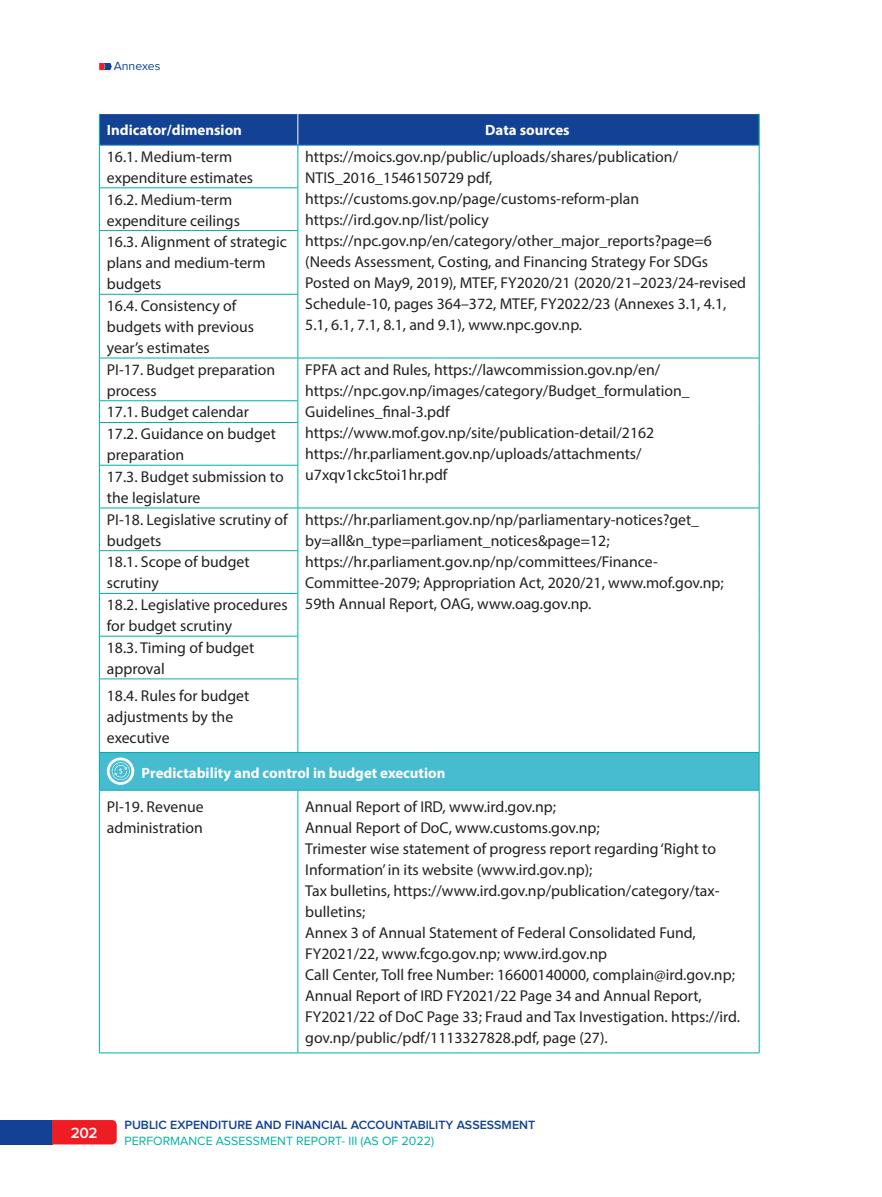
<style>
.page{position:relative;width:882px;height:1197px;background:#fff}
.page>*{position:absolute;margin:0;border:0;box-sizing:border-box;transform-origin:0 0}
.t1{font:15.75px/21px "Myriad Pro";color:#231f20}
.t2{font:600 15.4px "Proxima Nova";color:#fff}
.t3{font:700 14.88px "Myriad Pro";color:#fff}
.t4{font:600 12.42px "Proxima Nova";color:#134295}
.t5{font:12.42px "Proxima Nova";color:#00b2a5}
.t6{font:12.25px "Proxima Nova";color:#134295}
</style>
<div class="page">
<div style="left:0;top:1120px;width:53px;height:24px;background:#134295"></div>
<div style="left:52px;top:1120px;width:65px;height:24px;background:#ee1d23"></div>
<div style="left:100px;top:114px;width:659px;height:31px;background:#134295"></div>
<div style="left:99px;top:753px;width:660px;height:37px;background:#47bcd1"></div>
<hr style="left:298px;top:114px;width:1px;height:31px;background:#fff">
<hr style="left:298px;top:145px;width:1px;height:43px;background:#00b2a5">
<hr style="left:99px;top:188px;width:199px;height:1px;background:#00b2a5">
<hr style="left:298px;top:188px;width:1px;height:42px;background:#00b2a5">
<hr style="left:99px;top:230px;width:199px;height:1px;background:#00b2a5">
<hr style="left:298px;top:231px;width:1px;height:63px;background:#00b2a5">
<hr style="left:99px;top:294px;width:199px;height:1px;background:#00b2a5">
<hr style="left:298px;top:295px;width:1px;height:63px;background:#00b2a5">
<hr style="left:99px;top:358px;width:199px;height:1px;background:#00b2a5">
<hr style="left:298px;top:358px;width:461px;height:1px;background:#00b2a5">
<hr style="left:298px;top:358px;width:1px;height:43px;background:#00b2a5">
<hr style="left:99px;top:400px;width:199px;height:1px;background:#00b2a5">
<svg style="left:298px;top:401px;width:1px;height:21px"></svg>
<hr style="left:99px;top:422px;width:199px;height:1px;background:#00b2a5">
<hr style="left:298px;top:423px;width:1px;height:42px;background:#00b2a5">
<hr style="left:99px;top:465px;width:199px;height:1px;background:#00b2a5">
<hr style="left:298px;top:465px;width:1px;height:43px;background:#00b2a5">
<hr style="left:99px;top:508px;width:199px;height:1px;background:#00b2a5">
<hr style="left:298px;top:508px;width:461px;height:1px;background:#00b2a5">
<hr style="left:298px;top:508px;width:1px;height:42px;background:#00b2a5">
<hr style="left:99px;top:550px;width:199px;height:1px;background:#00b2a5">
<hr style="left:298px;top:551px;width:1px;height:42px;background:#00b2a5">
<hr style="left:99px;top:593px;width:199px;height:1px;background:#00b2a5">
<hr style="left:298px;top:594px;width:1px;height:42px;background:#00b2a5">
<hr style="left:99px;top:636px;width:199px;height:1px;background:#00b2a5">
<hr style="left:298px;top:636px;width:1px;height:43px;background:#00b2a5">
<hr style="left:99px;top:679px;width:199px;height:1px;background:#00b2a5">
<hr style="left:298px;top:679px;width:1px;height:73px;background:#00b2a5">
<hr style="left:99px;top:752px;width:199px;height:1px;background:#00b2a5">
<hr style="left:298px;top:752px;width:461px;height:1px;background:#00b2a5">
<hr style="left:99px;top:790px;width:199px;height:1px;background:#00b2a5">
<hr style="left:298px;top:790px;width:461px;height:1px;background:#00b2a5">
<hr style="left:298px;top:790px;width:1px;height:263px;background:#00b2a5">
<hr style="left:298px;top:1053px;width:461px;height:1px;background:#00b2a5">
<hr style="left:99px;top:1053px;width:199px;height:1px;background:#00b2a5">
<hr style="left:100px;top:145px;width:198px;height:1px;background:#1d73ba">
<hr style="left:298px;top:145px;width:461px;height:1px;background:#1d73ba">
<hr style="left:99px;top:145px;width:1px;height:43px;background:#00b2a5">
<hr style="left:759px;top:145px;width:1px;height:43px;background:#00b2a5">
<hr style="left:759px;top:188px;width:1px;height:43px;background:#00b2a5">
<hr style="left:759px;top:231px;width:1px;height:63px;background:#00b2a5">
<hr style="left:759px;top:294px;width:1px;height:64px;background:#00b2a5">
<hr style="left:99px;top:188px;width:1px;height:42px;background:#00b2a5">
<hr style="left:99px;top:231px;width:1px;height:63px;background:#00b2a5">
<hr style="left:99px;top:295px;width:1px;height:63px;background:#00b2a5">
<hr style="left:99px;top:358px;width:1px;height:43px;background:#00b2a5">
<hr style="left:759px;top:358px;width:1px;height:43px;background:#00b2a5">
<svg style="left:759px;top:401px;width:1px;height:21px"></svg>
<hr style="left:759px;top:422px;width:1px;height:43px;background:#00b2a5">
<hr style="left:759px;top:465px;width:1px;height:43px;background:#00b2a5">
<svg style="left:99px;top:401px;width:1px;height:21px"></svg>
<hr style="left:99px;top:423px;width:1px;height:42px;background:#00b2a5">
<hr style="left:99px;top:465px;width:1px;height:43px;background:#00b2a5">
<hr style="left:99px;top:508px;width:1px;height:42px;background:#00b2a5">
<hr style="left:759px;top:508px;width:1px;height:43px;background:#00b2a5">
<hr style="left:759px;top:551px;width:1px;height:42px;background:#00b2a5">
<hr style="left:759px;top:593px;width:1px;height:43px;background:#00b2a5">
<hr style="left:759px;top:636px;width:1px;height:43px;background:#00b2a5">
<hr style="left:759px;top:679px;width:1px;height:73px;background:#00b2a5">
<hr style="left:99px;top:551px;width:1px;height:42px;background:#00b2a5">
<hr style="left:99px;top:594px;width:1px;height:42px;background:#00b2a5">
<hr style="left:99px;top:636px;width:1px;height:43px;background:#00b2a5">
<hr style="left:99px;top:679px;width:1px;height:73px;background:#00b2a5">
<hr style="left:99px;top:753px;width:1px;height:37px;background:#00b2a5">
<hr style="left:759px;top:753px;width:1px;height:37px;background:#00b2a5">
<hr style="left:99px;top:790px;width:1px;height:263px;background:#00b2a5">
<hr style="left:759px;top:790px;width:1px;height:263px;background:#00b2a5">
<hr style="left:99px;top:114px;width:1px;height:31px;background:#00b2a5">
<hr style="left:759px;top:114px;width:1px;height:31px;background:#00b2a5">
<svg style="left:107px;top:758px;width:27px;height:27px"></svg>
<svg style="left:110px;top:760px;width:21px;height:22px"></svg>
<svg style="left:112px;top:762px;width:18px;height:18px"></svg>
<svg style="left:99px;top:63px;width:13px;height:7px"></svg>
<p class="t6" style="left:114px;top:60px;width:48px">Annexes</p>
<p class="t3" style="left:107px;top:120px;width:137px">Indicator/dimension</p>
<p class="t3" style="left:485px;top:120px;width:86px">Data sources</p>
<p class="t1" style="left:107px;top:146px;width:148px">16.1. Medium-term expenditure estimates</p>
<p class="t1" style="left:305px;top:146px;width:442px">https://moics.gov.np/public/uploads/shares/publication/ NTIS_2016_1546150729 pdf, https://customs.gov.np/page/customs-reform-plan https://ird.gov.np/list/policy https://npc.gov.np/en/category/other_major_reports?page=6 (Needs Assessment, Costing, and Financing Strategy For SDGs Posted on May9, 2019), MTEF, FY2020/21 (2020/21–2023/24-revised Schedule-10, pages 364–372, MTEF, FY2022/23 (Annexes 3.1, 4.1, 5.1, 6.1, 7.1, 8.1, and 9.1), www.npc.gov.np.</p>
<p class="t1" style="left:107px;top:188px;width:181px">16.2. Medium-term expenditure ceilings<br>16.3. Alignment of strategic plans and medium-term budgets<br>16.4. Consistency of budgets with previous year’s estimates<br>PI-17. Budget preparation process</p>
<p class="t1" style="left:305px;top:359px;width:386px">FPFA act and Rules, https://lawcommission.gov.np/en/ https://npc.gov.np/images/category/Budget_formulation_ Guidelines_final-3.pdf https://www.mof.gov.np/site/publication-detail/2162 https://hr.parliament.gov.np/uploads/attachments/ u7xqv1ckc5toi1hr.pdf</p>
<p class="t1" style="left:107px;top:401px;width:182px">17.1. Budget calendar<br>17.2. Guidance on budget preparation<br>17.3. Budget submission to the legislature<br>PI-18. Legislative scrutiny of budgets</p>
<p class="t1" style="left:305px;top:509px;width:420px">https://hr.parliament.gov.np/np/parliamentary-notices?get_ by=all&amp;n_type=parliament_notices&amp;page=12; https://hr.parliament.gov.np/np/committees/Finance-Committee-2079; Appropriation Act, 2020/21, www.mof.gov.np; 59th Annual Report, OAG, www.oag.gov.np.</p>
<p class="t1" style="left:107px;top:551px;width:182px">18.1. Scope of budget scrutiny<br>18.2. Legislative procedures for budget scrutiny<br>18.3. Timing of budget approval</p>
<p class="t1" style="left:107px;top:684px;width:144px">18.4. Rules for budget adjustments by the executive</p>
<p class="t3" style="left:142px;top:763px;width:305px">Predictability and control in budget execution</p>
<p class="t1" style="left:107px;top:796px;width:98px">PI-19. Revenue administration</p>
<p class="t1" style="left:305px;top:796px;width:436px">Annual Report of IRD, www.ird.gov.np;<br>Annual Report of DoC, www.customs.gov.np;<br>Trimester wise statement of progress report regarding ‘Right to Information’ in its website (www.ird.gov.np);<br>Tax bulletins, https://www.ird.gov.np/publication/category/tax&shy;bulletins;<br>Annex 3 of Annual Statement of Federal Consolidated Fund, FY2021/22, www.fcgo.gov.np; www.ird.gov.np<br>Call Center, Toll free Number: 16600140000, complain@ird.gov.np; Annual Report of IRD FY2021/22 Page 34 and Annual Report, FY2021/22 of DoC Page 33; Fraud and Tax Investigation. https://ird. gov.np/public/pdf/1113327828.pdf, page (27).</p>
<p class="t2" style="left:71px;top:1126px;width:28px">202</p>
<p class="t4" style="left:124px;top:1120px;width:412px">PUBLIC EXPENDITURE AND FINANCIAL ACCOUNTABILITY ASSESSMENT</p>
<p class="t5" style="left:124px;top:1134px;width:311px">PERFORMANCE ASSESSMENT REPORT- III (AS OF 2022)</p>
</div>
